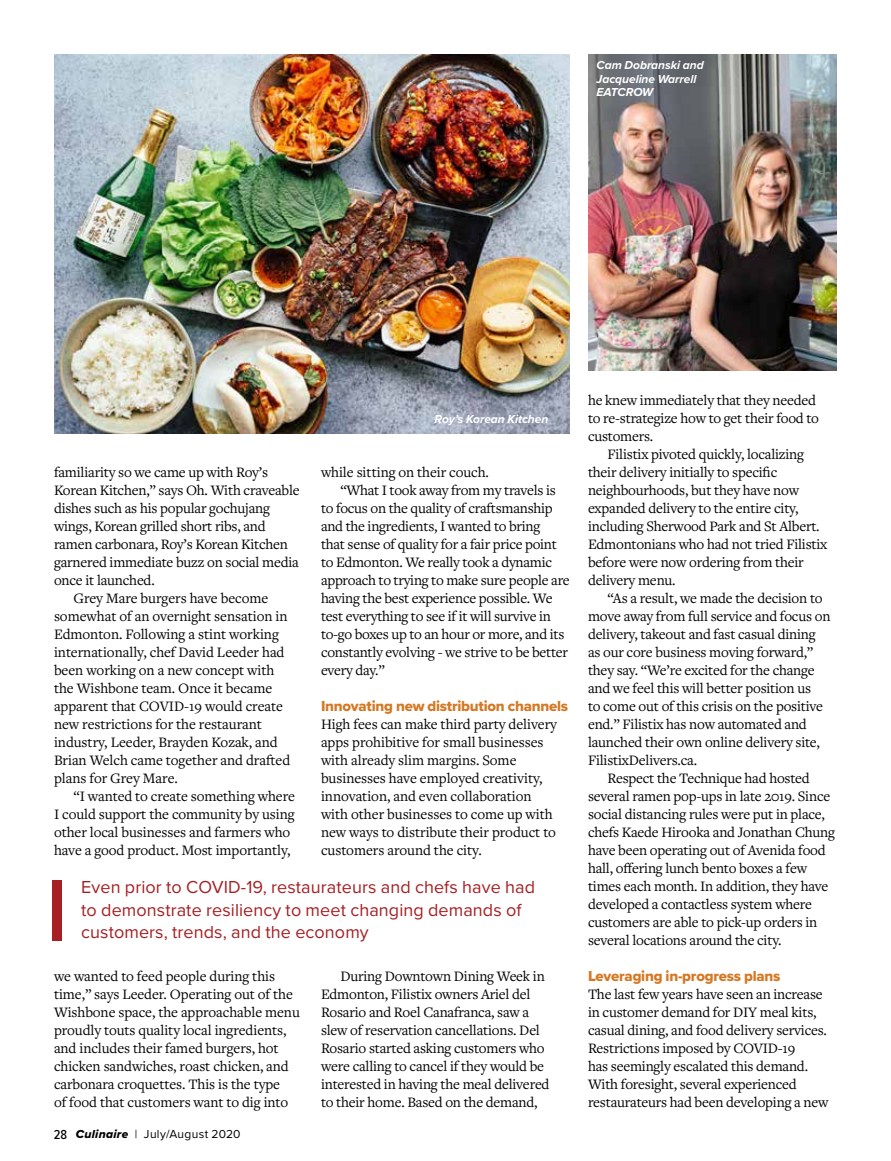
<style>
.page{position:relative;width:891px;height:1161px;background:#fff}
.page>*{position:absolute;margin:0;border:0;box-sizing:border-box;transform-origin:0 0}
.t1{font:18px/22.5px "Proxima Nova";letter-spacing:.005em;color:#a71f23}
.t2{font:15px/18px "Freight Text Pro";letter-spacing:-.015em;color:#000}
.t3{font:15px "Proxima Nova Extrabld";letter-spacing:-.015em;color:#d47824}
.t4{font:italic 700 12px/13.5px "Proxima Nova";letter-spacing:-.005em;color:#fff}
.t5{font:12px "Proxima Nova";letter-spacing:.025em;color:#000}
.s1{font-family:"Proxima Nova Cond";font-weight:500;font-size:13.5px}
.s2{font-family:"Proxima Nova Extrabld It"}
</style>
<div class="page">
<img style="left:54px;top:54px;width:516px;height:379px">
<img style="left:588px;top:54px;width:249px;height:317px">
<div style="left:52px;top:880px;width:10px;height:61px;background:#a71f23"></div>
<p class="t4" style="left:597px;top:58px;width:109px">Cam Dobranski and<br>Jacqueline Warrell<br>EATCROW</p>
<p class="t2" style="left:54px;top:462px;width:216px">familiarity so we came up with Roy’s</p>
<p class="t2" style="left:54px;top:480px;width:247px">Korean Kitchen,” says Oh. With craveable</p>
<p class="t2" style="left:54px;top:498px;width:218px">dishes such as his popular gochujang</p>
<p class="t2" style="left:54px;top:516px;width:213px">wings, Korean grilled short ribs, and</p>
<p class="t2" style="left:54px;top:534px;width:236px">ramen carbonara, Roy’s Korean Kitchen</p>
<p class="t2" style="left:54px;top:552px;width:246px">garnered immediate buzz on social media</p>
<p class="t2" style="left:54px;top:570px;width:102px">once it launched.</p>
<p class="t2" style="left:73px;top:588px;width:196px">Grey Mare burgers have become</p>
<p class="t2" style="left:54px;top:606px;width:235px">somewhat of an overnight sensation in</p>
<p class="t2" style="left:54px;top:624px;width:226px">Edmonton. Following a stint working</p>
<p class="t2" style="left:54px;top:642px;width:232px">internationally, chef David Leeder had</p>
<p class="t2" style="left:54px;top:660px;width:222px">been working on a new concept with</p>
<p class="t2" style="left:54px;top:678px;width:220px">the Wishbone team. Once it became</p>
<p class="t2" style="left:54px;top:696px;width:230px">apparent that COVID-19 would create</p>
<p class="t2" style="left:54px;top:714px;width:210px">new restrictions for the restaurant</p>
<p class="t2" style="left:54px;top:732px;width:225px">industry, Leeder, Brayden Kozak, and</p>
<p class="t2" style="left:54px;top:750px;width:238px">Brian Welch came together and drafted</p>
<p class="t2" style="left:54px;top:768px;width:125px">plans for Grey Mare.</p>
<p class="t2" style="left:73px;top:786px;width:223px">“I wanted to create something where</p>
<p class="t2" style="left:54px;top:804px;width:242px">I could support the community by using</p>
<p class="t2" style="left:54px;top:822px;width:238px">other local businesses and farmers who</p>
<p class="t2" style="left:54px;top:840px;width:238px">have a good product. Most importantly,</p>
<p class="t4" style="left:435px;top:412px;width:115px">Roy’s Korean Kitchen</p>
<p class="t2" style="left:321px;top:462px;width:170px">while sitting on their couch.</p>
<p class="t2" style="left:340px;top:480px;width:217px">“What I took away from my travels is</p>
<p class="t2" style="left:321px;top:498px;width:233px">to focus on the quality of craftsmanship</p>
<p class="t2" style="left:321px;top:516px;width:221px">and the ingredients, I wanted to bring</p>
<p class="t2" style="left:321px;top:534px;width:237px">that sense of quality for a fair price point</p>
<p class="t2" style="left:321px;top:552px;width:233px">to Edmonton. We really took a dynamic</p>
<p class="t2" style="left:321px;top:570px;width:250px">approach to trying to make sure people are</p>
<p class="t2" style="left:321px;top:588px;width:233px">having the best experience possible. We</p>
<p class="t2" style="left:321px;top:606px;width:232px">test everything to see if it will survive in</p>
<p class="t2" style="left:321px;top:624px;width:245px">to-go boxes up to an hour or more, and its</p>
<p class="t2" style="left:321px;top:642px;width:249px">constantly evolving - we strive to be better</p>
<p class="t2" style="left:321px;top:660px;width:65px">every day.”</p>
<p class="t3" style="left:321px;top:694px;width:249px">Innovating new distribution channels</p>
<p class="t2" style="left:321px;top:714px;width:238px">High fees can make third party delivery apps prohibitive for small businesses with already slim margins. Some businesses have employed creativity, innovation, and even collaboration with other businesses to come up with new ways to distribute their product to customers around the city.</p>
<p class="t1" style="left:81px;top:875px;width:455px">Even prior to COVID-19, restaurateurs and chefs have had to demonstrate resiliency to meet changing demands of customers, trends, and the economy</p>
<p class="t2" style="left:54px;top:966px;width:247px">we wanted to feed people during this time,” says Leeder. Operating out of the Wishbone space, the approachable menu proudly touts quality local ingredients, and includes their famed burgers, hot chicken sandwiches, roast chicken, and carbonara croquettes. This is the type<br>of food that customers want to dig into</p>
<p class="t5" style="left:54px;top:1125px;width:188px"><span class="s1">28</span> <span class="s2">Culinaire</span> | July/August 2020</p>
<p class="t2" style="left:321px;top:966px;width:230px;text-indent:19px">During Downtown Dining Week in Edmonton, Filistix owners Ariel del Rosario and Roel Canafranca, saw a slew of reservation cancellations. Del Rosario started asking customers who were calling to cancel if they would be interested in having the meal delivered to their home. Based on the demand,</p>
<p class="t2" style="left:588px;top:390px;width:233px">he knew immediately that they needed to re-strategize how to get their food to customers.</p>
<p class="t2" style="left:588px;top:444px;width:241px;text-indent:19px">Filistix pivoted quickly, localizing their delivery initially to specific neighbourhoods, but they have now expanded delivery to the entire city, including Sherwood Park and St Albert.<br>Edmontonians who had not tried Filistix before were now ordering from their delivery menu.</p>
<p class="t2" style="left:588px;top:588px;width:244px;text-indent:19px">“As a result, we made the decision to move away from full service and focus on delivery, takeout and fast casual dining as our core business moving forward,” they say. “We’re excited for the change and we feel this will better position us<br>to come out of this crisis on the positive end.” Filistix has now automated and launched their own online delivery site, FilistixDelivers.ca.</p>
<p class="t2" style="left:588px;top:768px;width:248px;text-indent:19px">Respect the Technique had hosted several ramen pop-ups in late 2019. Since social distancing rules were put in place, chefs Kaede Hirooka and Jonathan Chung have been operating out of Avenida food hall, offering lunch bento boxes a few times each month. In addition, they have developed a contactless system where customers are able to pick-up orders in several locations around the city.</p>
<p class="t3" style="left:588px;top:964px;width:194px">Leveraging in-progress plans</p>
<p class="t2" style="left:588px;top:984px;width:242px">The last few years have seen an increase in customer demand for DIY meal kits, casual dining, and food delivery services.<br>Restrictions imposed by COVID-19<br>has seemingly escalated this demand.<br>With foresight, several experienced restaurateurs had been developing a new</p>
</div>
